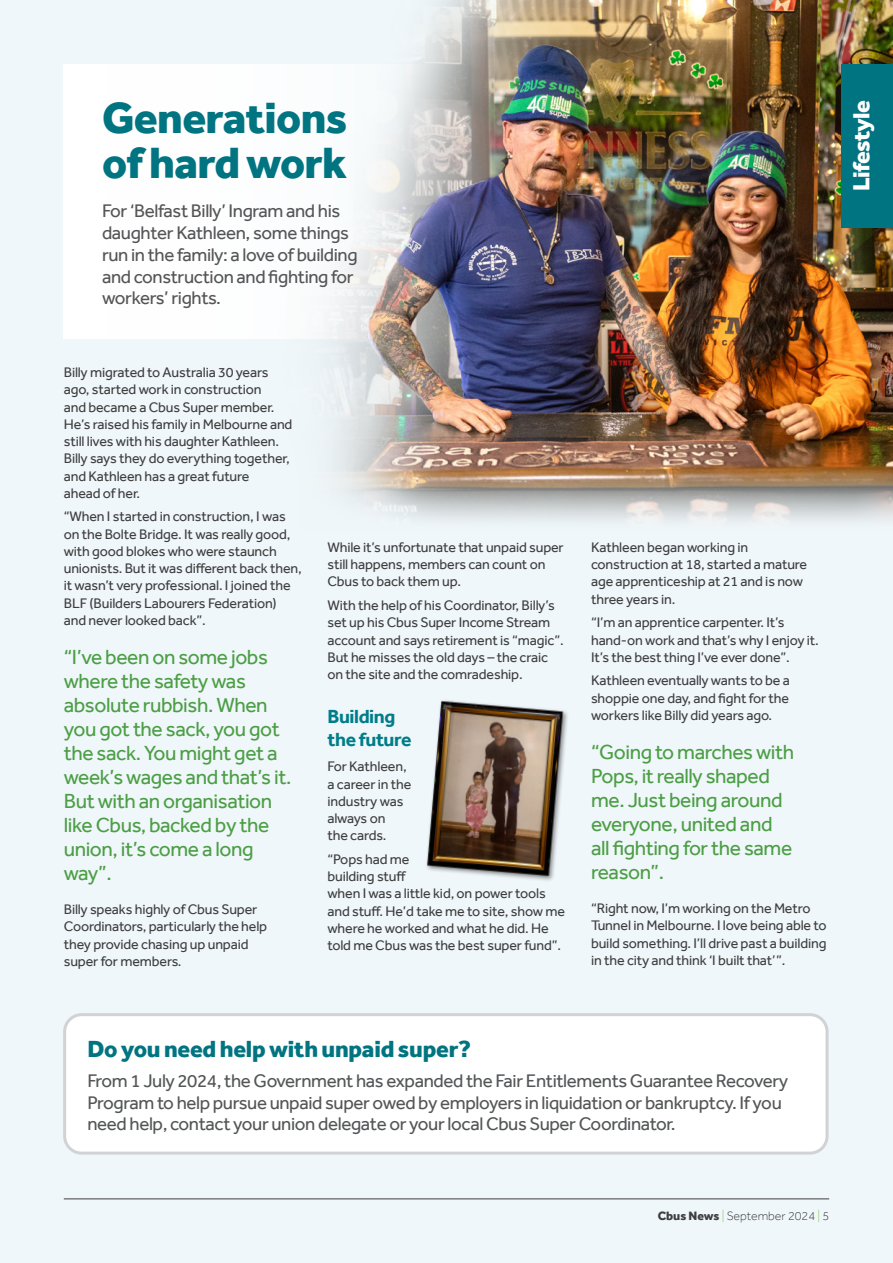
<style>
.page{position:relative;width:893px;height:1263px;background:#f0f7fa}
.page>*{position:absolute;margin:0;border:0;box-sizing:border-box;transform-origin:0 0}
._2018__Article_Heading__30_30pt{font:800 45px/45px "Effra";letter-spacing:-.015em;color:#007481}
._2018__Subheading_level_1__19_19pt{font:800 24px "Effra";letter-spacing:-.01em;color:#007481}
.t1{font:800 24px "Effra";letter-spacing:-.02em;color:#fff}
._2018__Quote_Style{font:21px/24px "Effra";letter-spacing:-.02em;color:#4c9e45}
._2018__Subheading_level_2__13_15pt{font:700 19.5px/22.5px "Effra";letter-spacing:-.02em;color:#007d8a}
._2018__Intro_text__12_5_14_5pt{font:18.75px/21.8px "Effra";letter-spacing:-.02em;color:#545557}
._2018__Body_Text_Regular__9_5_11_5pt{font:14.25px/17.2px "Effra";letter-spacing:-.01em;color:#3e3e3f}
.t2{font:300 12.45px "Effra";color:#3e3e3f}
.s1{font-weight:800}
.s2{color:#8cc34f}
</style>
<div class="page">
<div style="left:65px;top:1015px;width:762px;height:138px;background:#fff;border-radius:17px"></div>
<div style="left:63px;top:1013px;width:765px;height:141px;border:3px solid #d1d2d4;border-radius:17px"></div>
<div style="left:64px;top:64px;width:403px;height:274px;background:#fff"></div>
<img style="left:166px;top:0;width:727px;height:469px">
<svg style="left:335px;top:469px;width:558px;height:52px;background:#bfb5aa"></svg>
<div style="left:842px;top:64px;width:51px;height:163px;background:#007481"></div>
<img style="left:426px;top:700px;width:142px;height:181px">
<hr style="left:64px;top:1198px;width:765px;height:1px;background:#3e3e3f">
<p class="_2018__Article_Heading__30_30pt" style="left:102px;top:95px;width:247px">Generations of hard work</p>
<p class="_2018__Intro_text__12_5_14_5pt" style="left:102px;top:200px;width:257px">For ‘Belfast Billy’ Ingram and his daughter Kathleen, some things run in the family: a love of building and construction and fighting for workers’ rights.</p>
<p class="_2018__Body_Text_Regular__9_5_11_5pt" style="left:64px;top:363px;width:230px">Billy migrated to Australia 30 years ago, started work in construction<br>and became a Cbus Super member.<br>He’s raised his family in Melbourne and still lives with his daughter Kathleen.<br>Billy says they do everything together, and Kathleen has a great future<br>ahead of her.</p>
<p class="_2018__Body_Text_Regular__9_5_11_5pt" style="left:64px;top:508px;width:240px">“When I started in construction, I was on the Bolte Bridge. It was really good, with good blokes who were staunch unionists. But it was different back then, it wasn’t very professional. I joined the BLF (Builders Labourers Federation) and never looked back”.</p>
<p class="_2018__Quote_Style" style="left:64px;top:645px;width:229px">“I’ve been on some jobs where the safety was absolute rubbish. When you got the sack, you got the sack. You might get a week’s wages and that’s it.<br>But with an organisation like Cbus, backed by the union, it’s come a long way”.</p>
<p class="_2018__Body_Text_Regular__9_5_11_5pt" style="left:64px;top:901px;width:205px">Billy speaks highly of Cbus Super<br>Coordinators, particularly the help they provide chasing up unpaid super for members.</p>
<p class="_2018__Body_Text_Regular__9_5_11_5pt" style="left:327px;top:538px;width:238px">While it’s unfortunate that unpaid super still happens, members can count on<br>Cbus to back them up.</p>
<p class="_2018__Body_Text_Regular__9_5_11_5pt" style="left:327px;top:596px;width:238px">With the help of his Coordinator, Billy’s set up his Cbus Super Income Stream account and says retirement is “magic”.<br>But he misses the old days – the craic on the site and the comradeship.</p>
<p class="_2018__Subheading_level_2__13_15pt" style="left:327px;top:705px;width:86px">Building the future</p>
<p class="_2018__Body_Text_Regular__9_5_11_5pt" style="left:327px;top:758px;width:86px">For Kathleen, a career in the industry was always on<br>the cards.</p>
<p class="_2018__Body_Text_Regular__9_5_11_5pt" style="left:327px;top:850px;width:239px">“Pops had me<br>building stuff<br>when I was a little kid, on power tools and stuff. He’d take me to site, show me where he worked and what he did. He told me Cbus was the best super fund”.</p>
<p class="_2018__Body_Text_Regular__9_5_11_5pt" style="left:591px;top:538px;width:218px">Kathleen began working in construction at 18, started a mature age apprenticeship at 21 and is now three years in.</p>
<p class="_2018__Body_Text_Regular__9_5_11_5pt" style="left:591px;top:614px;width:229px">“I’m an apprentice carpenter. It’s hand-on work and that’s why I enjoy it.<br>It’s the best thing I’ve ever done”.</p>
<p class="_2018__Body_Text_Regular__9_5_11_5pt" style="left:591px;top:672px;width:200px;text-align:justify">Kathleen eventually wants to be a shoppie one day, and fight for the workers like Billy did years ago.</p>
<p class="_2018__Quote_Style" style="left:591px;top:739px;width:205px">“Going to marches with<br>Pops, it really shaped me. Just being around everyone, united and all fighting for the same reason”.</p>
<p class="_2018__Body_Text_Regular__9_5_11_5pt" style="left:591px;top:899px;width:237px">“Right now, I’m working on the Metro Tunnel in Melbourne. I love being able to build something. I’ll drive past a building in the city and think ‘I built that’”.</p>
<p class="t1" style="left:847px;top:191px;width:93px;rotate:-90deg">Lifestyle</p>
<p class="_2018__Subheading_level_1__19_19pt" style="left:87px;top:1034px;width:385px">Do you need help with unpaid super?</p>
<p class="_2018__Intro_text__12_5_14_5pt" style="left:87px;top:1069px;width:702px">From 1 July 2024, the Government has expanded the Fair Entitlements Guarantee Recovery<br>Program to help pursue unpaid super owed by employers in liquidation or bankruptcy. If you need help, contact your union delegate or your local Cbus Super Coordinator.</p>
<p class="t2" style="left:658px;top:1209px;width:173px"><span class="s1">Cbus News</span> <span class="s2">|</span> September 2024 <span class="s2">|</span> 5</p>
</div>
